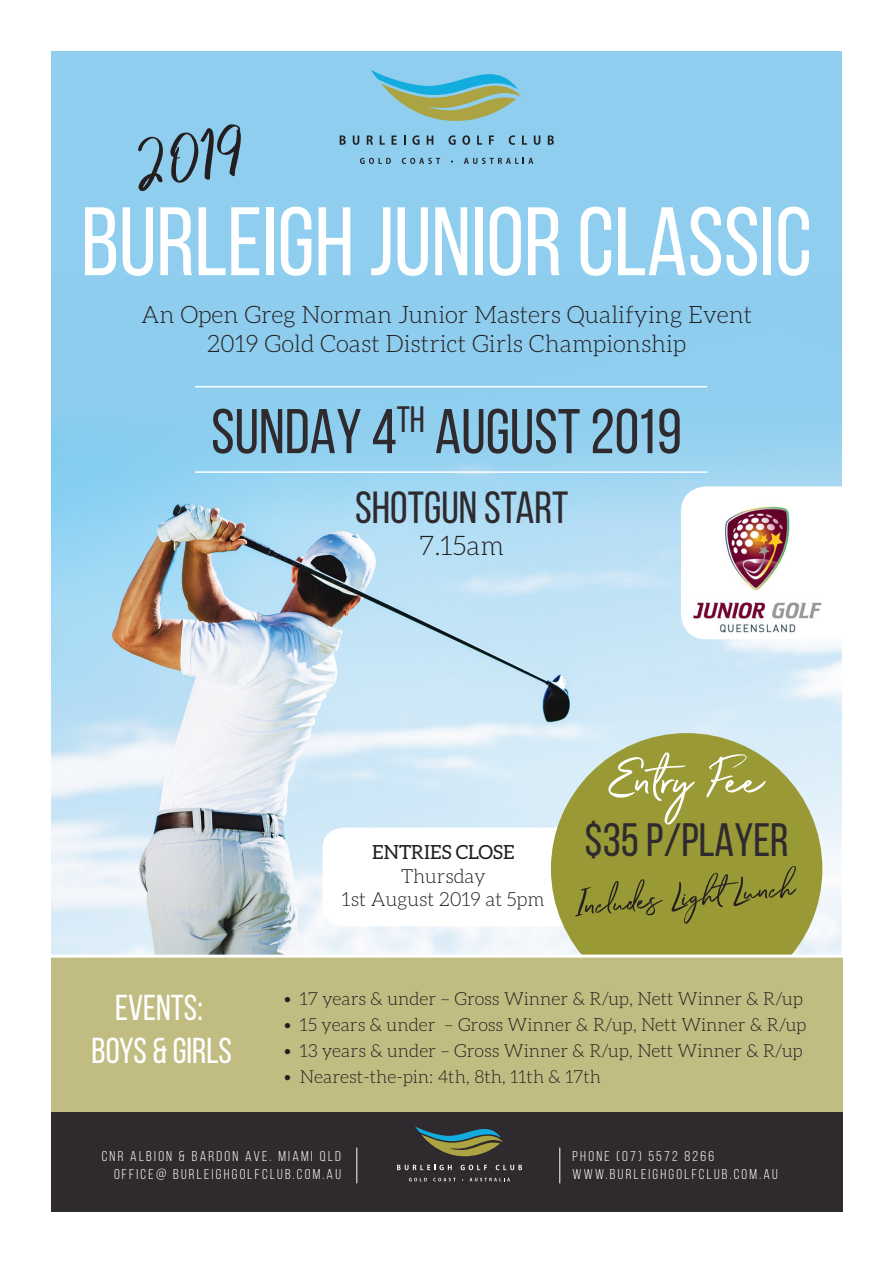
<style>
.page{position:relative;width:893px;height:1263px;background:#fff}
.page>*{position:absolute;margin:0;border:0;box-sizing:border-box;transform-origin:0 0}
.t1{font:120px "The Saturday Clean";color:#231f20}
.t2{font:96.9px "Bebas Neue";color:#fff}
.t3{font:90px "The Saturday Clean";color:#fff}
.t4{font:63px "Bebas Neue";color:#2e2a2e}
.t5{font:60px "The Saturday Clean";color:#231f20}
.t6{font:46.8px "Bebas Neue";color:#2e2a2e}
.t7{font:45px "Bebas Neue";color:#2e2a2e}
.t8{font:36px/43.2px "Bebas Neue";color:#fff;text-align:center}
.t9{font:300 27px "Aleo";color:#231f20}
.t10{font:300 24px "Aleo";color:#231f20}
.t11{font:300 19.5px/23.4px "Aleo";color:#231f20;text-align:center}
.t12{font:300 18px "Aleo";color:#231f20}
.t13{font:14.25px "Bebas Neue";letter-spacing:.15em;color:#fff;scale:1.05 1}
.s1{font-weight:400}
</style>
<div class="page">
<div style="left:51px;top:51px;width:791px;height:1161px;background:#8fceee"></div>
<img style="left:51px;top:386px;width:791px;height:568px">
<div style="left:322px;top:827px;width:314px;height:99px;background:#fff;border-radius:21px"></div>
<div style="left:551px;top:733px;width:271px;height:271px;background:#999936;border-radius:50%"></div>
<div style="left:51px;top:1112px;width:791px;height:100px;background:#2e2a2e"></div>
<div style="left:51px;top:956px;width:791px;height:156px;background:#c1bd82"></div>
<hr style="left:356px;top:1147px;width:1px;height:36px;background:#fff">
<hr style="left:559px;top:1147px;width:1px;height:36px;background:#fff">
<svg style="left:340px;top:135px;width:6px;height:10px"></svg>
<svg style="left:353px;top:135px;width:6px;height:10px"></svg>
<svg style="left:367px;top:135px;width:6px;height:10px"></svg>
<svg style="left:380px;top:135px;width:5px;height:10px"></svg>
<svg style="left:392px;top:135px;width:5px;height:10px"></svg>
<svg style="left:412px;top:135px;width:7px;height:10px"></svg>
<svg style="left:427px;top:135px;width:6px;height:10px"></svg>
<svg style="left:449px;top:135px;width:7px;height:10px"></svg>
<svg style="left:462px;top:135px;width:8px;height:10px"></svg>
<svg style="left:477px;top:135px;width:5px;height:10px"></svg>
<svg style="left:489px;top:135px;width:5px;height:10px"></svg>
<svg style="left:509px;top:135px;width:6px;height:10px"></svg>
<svg style="left:522px;top:135px;width:5px;height:10px"></svg>
<svg style="left:534px;top:135px;width:6px;height:10px"></svg>
<svg style="left:548px;top:135px;width:6px;height:10px"></svg>
<svg style="left:360px;top:158px;width:31px;height:6px"></svg>
<svg style="left:402px;top:158px;width:38px;height:6px"></svg>
<svg style="left:464px;top:158px;width:69px;height:6px"></svg>
<svg style="left:371px;top:70px;width:150px;height:51px"></svg>
<svg style="left:397px;top:1165px;width:55px;height:5px"></svg>
<svg style="left:461px;top:1165px;width:26px;height:5px"></svg>
<svg style="left:496px;top:1165px;width:26px;height:5px"></svg>
<svg style="left:409px;top:1178px;width:18px;height:3px"></svg>
<svg style="left:433px;top:1178px;width:23px;height:3px"></svg>
<svg style="left:470px;top:1178px;width:40px;height:3px"></svg>
<svg style="left:415px;top:1126px;width:88px;height:30px"></svg>
<hr style="left:195px;top:386px;width:512px;height:1px;background:#fff">
<hr style="left:195px;top:471px;width:512px;height:2px;background:#fff">
<svg style="left:681px;top:486px;width:161px;height:153px;background:#fafdfe"></svg>
<img style="left:688px;top:500px;width:139px;height:139px">
<hr style="left:40px;top:954px;width:809px;height:3px;background:#fff">
<p class="t1" style="left:121px;top:79px;width:110px;rotate:-9deg">2019</p>
<p class="t2" style="left:81px;top:189px;width:732px">BURLEIGH JUNIOR CLASSIC</p>
<p class="t10" style="left:141px;top:302px;width:613px">An Open Greg Norman Junior Masters Qualifying Event</p>
<p class="t10" style="left:207px;top:331px;width:480px">2019 Gold Coast District Girls Championship</p>
<p class="t4" style="left:211px;top:397px;width:472px">SUNDAY 4<sup>th</sup> AUGUST 2019</p>
<p class="t7" style="left:355px;top:483px;width:215px">SHOTGUN START</p>
<p class="t9" style="left:420px;top:531px;width:86px">7.15am</p>
<p class="t11" style="left:342px;top:841px;width:204px"><span class="s1">ENTRIES CLOSE<br></span>Thursday<br>1st August 2019 at 5pm</p>
<p class="t3" style="left:610px;top:709px;width:156px">Entry Fee</p>
<p class="t6" style="left:585px;top:814px;width:206px">$35 P/PLAYER</p>
<p class="t5" style="left:572px;top:859px;width:222px;rotate:-5deg">Includes Light Lunch</p>
<p class="t8" style="left:92px;top:985px;width:142px">EVENTS:<br>BOYS &amp; GIRLS</p>
<p class="t12" style="left:284px;top:989px;width:521px">• 17 years &amp; under – Gross Winner &amp; R/up, Nett Winner &amp; R/up</p>
<p class="t12" style="left:284px;top:1015px;width:524px">• 15 years &amp; under – Gross Winner &amp; R/up, Nett Winner &amp; R/up</p>
<p class="t12" style="left:284px;top:1041px;width:520px">• 13 years &amp; under – Gross Winner &amp; R/up, Nett Winner &amp; R/up</p>
<p class="t12" style="left:284px;top:1066px;width:319px">• Nearest-the-pin: 4th, 8th, 11th &amp; 17th</p>
<p class="t13" style="left:102px;top:1149px;width:229px">CNR ALBION &amp; BARDON AVE. MIAMI QLD</p>
<p class="t13" style="left:114px;top:1167px;width:218px">OFFICE@ BURLEIGHGOLFCLUB.COM.AU</p>
<p class="t13" style="left:573px;top:1149px;width:136px">PHONE (07) 5572 8266</p>
<p class="t13" style="left:573px;top:1167px;width:197px">WWW.BURLEIGHGOLFCLUB.COM.AU</p>
</div>
